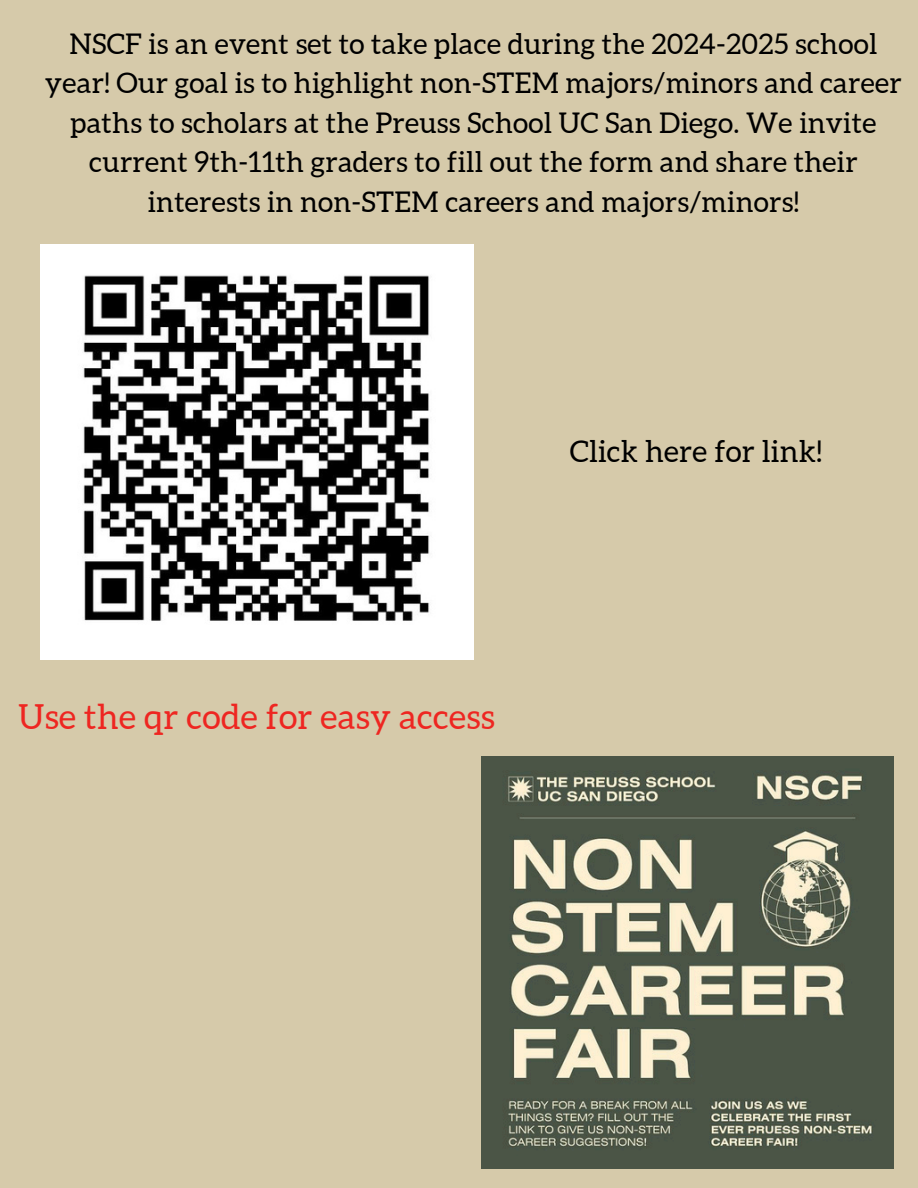
<style>
.page{position:relative;width:918px;height:1188px;background:#d6caaa}
.page>*{position:absolute;margin:0;border:0;box-sizing:border-box;transform-origin:0 0}
.t1{font:34.5px "Aleo";letter-spacing:.01em;color:#ee2621}
.t2{font:30px "Aleo";letter-spacing:.01em;color:#000}
.t3{font:28.5px/39.3px "Aleo";letter-spacing:.01em;color:#000;text-align:center}
</style>
<div class="page">
<img style="left:40px;top:244px;width:433px;height:416px">
<img style="left:482px;top:756px;width:411px;height:412px">
<p class="t3" style="left:45px;top:24px;width:858px">NSCF is an event set to take place during the 2024-2025 school year! Our goal is to highlight non-STEM majors/minors and career paths to scholars at the Preuss School UC San Diego. We invite current 9th-11th graders to fill out the form and share their interests in non-STEM careers and majors/minors!</p>
<p class="t2" style="left:570px;top:434px;width:254px">Click here for link!</p>
<h1 class="t1" style="left:19px;top:697px;width:478px">Use the qr code for easy access</h1>
</div>
